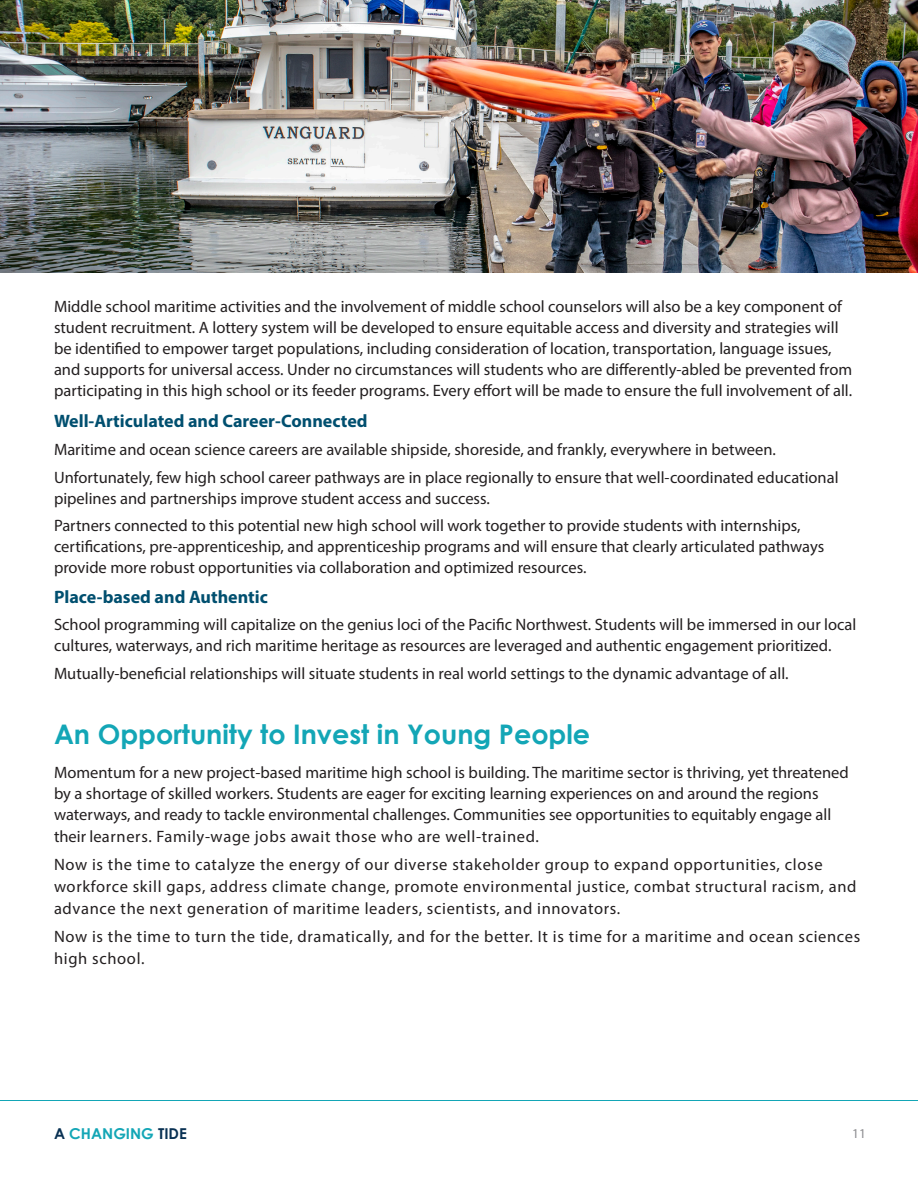
<style>
.page{position:relative;width:918px;height:1188px;background:#fff}
.page>*{position:absolute;margin:0;border:0;box-sizing:border-box;transform-origin:0 0}
.t1{font:700 27px "Century Gothic";color:#13a6b6}
.t2{font:700 18px "Myriad Pro";color:#004f6f}
.t3{font:16.5px/21px "Myriad Pro";color:#231f20}
.t4{font:16.5px/21.8px "Myriad Pro";letter-spacing:.04em;color:#231f20}
.t5{font:700 15px "Century Gothic";color:#13a6b6}
.t6{font:13.5px "Myriad Pro";color:#8c8c8f}
.s1{color:#093153}
</style>
<div class="page">
<hr style="left:0;top:1100px;width:918px;height:1px;background:#13a6b6">
<img style="left:0;top:0;width:918px;height:272px">
<p class="t3" style="left:54px;top:295px;width:800px">Middle school maritime activities and the involvement of middle school counselors will also be a key component of student recruitment. A lottery system will be developed to ensure equitable access and diversity and strategies will be identified to empower target populations, including consideration of location, transportation, language issues, and supports for universal access. Under no circumstances will students who are differently-abled be prevented from participating in this high school or its feeder programs. Every effort will be made to ensure the full involvement of all.</p>
<p class="t2" style="left:54px;top:409px;width:315px">Well-Articulated and Career-Connected</p>
<p class="t3" style="left:54px;top:438px;width:723px">Maritime and ocean science careers are available shipside, shoreside, and frankly, everywhere in between.</p>
<p class="t3" style="left:54px;top:466px;width:786px">Unfortunately, few high school career pathways are in place regionally to ensure that well-coordinated educational pipelines and partnerships improve student access and success.</p>
<p class="t3" style="left:54px;top:515px;width:772px">Partners connected to this potential new high school will work together to provide students with internships, certifications, pre-apprenticeship, and apprenticeship programs and will ensure that clearly articulated pathways provide more robust opportunities via collaboration and optimized resources.</p>
<p class="t2" style="left:54px;top:585px;width:215px">Place-based and Authentic</p>
<p class="t3" style="left:54px;top:614px;width:804px">School programming will capitalize on the genius loci of the Pacific Northwest. Students will be immersed in our local cultures, waterways, and rich maritime heritage as resources are leveraged and authentic engagement prioritized.</p>
<p class="t3" style="left:54px;top:663px;width:736px">Mutually-beneficial relationships will situate students in real world settings to the dynamic advantage of all.</p>
<p class="t1" style="left:54px;top:713px;width:538px">An Opportunity to Invest in Young People</p>
<p class="t3" style="left:54px;top:762px;width:796px">Momentum for a new project-based maritime high school is building. The maritime sector is thriving, yet threatened by a shortage of skilled workers. Students are eager for exciting learning experiences on and around the regions waterways, and ready to tackle environmental challenges. Communities see opportunities to equitably engage all their learners. Family-wage jobs await those who are well-trained.</p>
<p class="t4" style="left:54px;top:854px;width:804px">Now is the time to catalyze the energy of our diverse stakeholder group to expand opportunities, close workforce skill gaps, address climate change, promote environmental justice, combat structural racism, and advance the next generation of maritime leaders, scientists, and innovators.</p>
<p class="t4" style="left:54px;top:926px;width:808px">Now is the time to turn the tide, dramatically, and for the better. It is time for a maritime and ocean sciences high school.</p>
<p class="t5" style="left:54px;top:1123px;width:134px"><span class="s1">A</span> CHANGING <span class="s1">TIDE</span></p>
<p class="t6" style="left:852px;top:1125px;width:15px">11</p>
</div>
